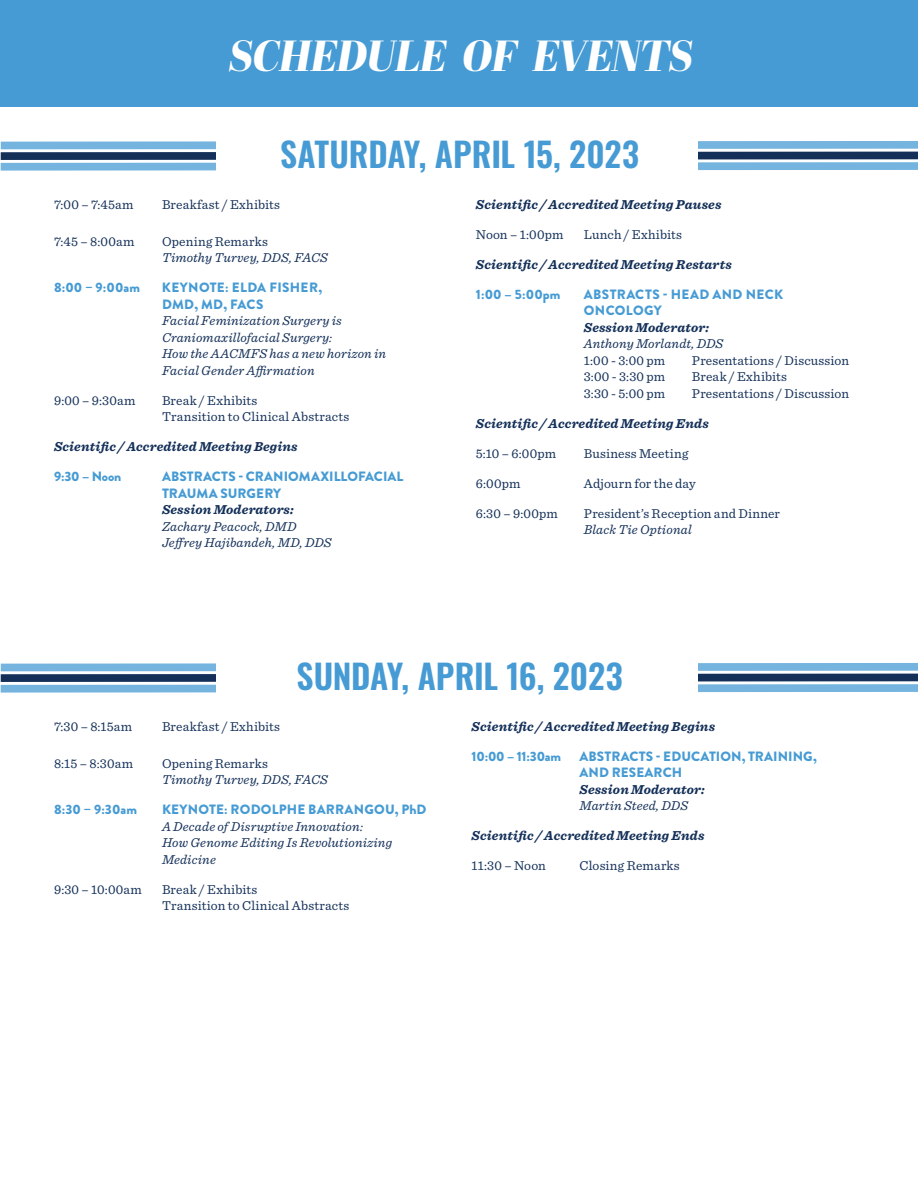
<style>
.page{position:relative;width:918px;height:1188px;background:#fff}
.page>*{position:absolute;margin:0;border:0;box-sizing:border-box;transform-origin:0 0}
.t1{font:italic 43.5px "Abril Fatface";letter-spacing:-.01em;color:#fff}
.t2{font:600 33.75px "Oswald";letter-spacing:-.005em;color:#469bd4}
.t3{font:13.5px/16.5px "Sentinel";letter-spacing:.015em;color:#143059}
.t4{font:italic 13.5px/16.5px "Sentinel";letter-spacing:.015em;color:#143059}
.t5{font:italic 700 13.5px "Sentinel";letter-spacing:.01em;color:#143059}
.t6{font:900 13.5px/16.5px "Brandon Grotesque";letter-spacing:.01em;color:#469bd4}
.t7{font:900 13.5px "Brandon Grotesque";letter-spacing:-.015em;color:#469bd4}
</style>
<div class="page">
<div style="left:0;top:0;width:918px;height:107px;background:#469bd4"></div>
<svg style="left:0;top:141px;width:918px;height:30px"></svg>
<svg style="left:0;top:663px;width:918px;height:30px"></svg>
<h1 class="t1" style="left:229px;top:25px;width:466px">SCHEDULE OF EVENTS</h1>
<h2 class="t2" style="left:280px;top:137px;width:361px">SATURDAY, APRIL 15, 2023</h2>
<p class="t3" style="left:54px;top:195px;width:81px">7:00 – 7:45am</p>
<p class="t3" style="left:162px;top:195px;width:120px">Breakfast / Exhibits</p>
<p class="t3" style="left:54px;top:232px;width:82px">7:45 – 8:00am</p>
<p class="t3" style="left:162px;top:232px;width:107px">Opening Remarks</p>
<p class="t4" style="left:162px;top:249px;width:167px">Timothy Turvey, DDS, FACS</p>
<p class="t6" style="left:54px;top:279px;width:87px">8:00 – 9:00am</p>
<p class="t6" style="left:162px;top:279px;width:162px">KEYNOTE: ELDA FISHER,<br>DMD, MD, FACS</p>
<p class="t4" style="left:162px;top:312px;width:226px">Facial Feminization Surgery is<br>Craniomaxillofacial Surgery:<br>How the AACMFS has a new horizon in<br>Facial Gender Affirmation</p>
<p class="t3" style="left:54px;top:391px;width:83px">9:00 – 9:30am</p>
<p class="t3" style="left:162px;top:391px;width:189px">Break / Exhibits<br>Transition to Clinical Abstracts</p>
<p class="t5" style="left:54px;top:436px;width:245px">Scientific / Accredited Meeting Begins</p>
<p class="t6" style="left:54px;top:468px;width:69px">9:30 – Noon</p>
<p class="t6" style="left:162px;top:468px;width:243px">ABSTRACTS - CRANIOMAXILLOFACIAL<br>TRAUMA SURGERY</p>
<p class="t5" style="left:162px;top:499px;width:133px">Session Moderators:</p>
<p class="t4" style="left:162px;top:517px;width:171px">Zachary Peacock, DMD<br>Jeffrey Hajibandeh, MD, DDS</p>
<p class="t5" style="left:476px;top:194px;width:247px">Scientific / Accredited Meeting Pauses</p>
<p class="t3" style="left:476px;top:225px;width:89px">Noon – 1:00pm</p>
<p class="t3" style="left:584px;top:225px;width:100px">Lunch / Exhibits</p>
<p class="t5" style="left:476px;top:254px;width:257px">Scientific / Accredited Meeting Restarts</p>
<p class="t6" style="left:476px;top:286px;width:86px">1:00 – 5:00pm</p>
<p class="t6" style="left:584px;top:286px;width:201px">ABSTRACTS - HEAD AND NECK<br>ONCOLOGY</p>
<p class="t5" style="left:584px;top:317px;width:127px">Session Moderator:</p>
<p class="t4" style="left:584px;top:335px;width:141px">Anthony Morlandt, DDS</p>
<p class="t3" style="left:584px;top:351px;width:83px">1:00 - 3:00 pm</p>
<p class="t3" style="left:692px;top:351px;width:159px">Presentations / Discussion</p>
<p class="t3" style="left:584px;top:368px;width:83px">3:00 - 3:30 pm</p>
<p class="t3" style="left:692px;top:368px;width:97px">Break / Exhibits</p>
<p class="t3" style="left:584px;top:384px;width:83px">3:30 - 5:00 pm</p>
<p class="t3" style="left:692px;top:384px;width:159px">Presentations / Discussion</p>
<p class="t5" style="left:476px;top:413px;width:234px">Scientific / Accredited Meeting Ends</p>
<p class="t3" style="left:476px;top:444px;width:82px">5:10 – 6:00pm</p>
<p class="t3" style="left:584px;top:444px;width:106px">Business Meeting</p>
<p class="t3" style="left:476px;top:474px;width:46px">6:00pm</p>
<p class="t3" style="left:584px;top:474px;width:113px">Adjourn for the day</p>
<p class="t3" style="left:476px;top:504px;width:83px">6:30 – 9:00pm</p>
<p class="t3" style="left:584px;top:504px;width:198px">President’s Reception and Dinner</p>
<p class="t4" style="left:584px;top:521px;width:109px">Black Tie Optional</p>
<h2 class="t2" style="left:297px;top:659px;width:328px">SUNDAY, APRIL 16, 2023</h2>
<p class="t3" style="left:54px;top:717px;width:80px">7:30 – 8:15am</p>
<p class="t3" style="left:162px;top:717px;width:120px">Breakfast / Exhibits</p>
<p class="t3" style="left:54px;top:754px;width:81px">8:15 – 8:30am</p>
<p class="t3" style="left:162px;top:754px;width:107px">Opening Remarks</p>
<p class="t4" style="left:162px;top:770px;width:167px">Timothy Turvey, DDS, FACS</p>
<p class="t6" style="left:54px;top:801px;width:84px">8:30 – 9:30am</p>
<p class="t6" style="left:162px;top:801px;width:266px">KEYNOTE: RODOLPHE BARRANGOU, PhD</p>
<p class="t4" style="left:162px;top:817px;width:232px">A Decade of Disruptive Innovation:<br>How Genome Editing Is Revolutionizing<br>Medicine</p>
<p class="t3" style="left:54px;top:880px;width:89px">9:30 – 10:00am</p>
<p class="t3" style="left:162px;top:880px;width:189px">Break / Exhibits<br>Transition to Clinical Abstracts</p>
<p class="t5" style="left:472px;top:716px;width:245px">Scientific / Accredited Meeting Begins</p>
<p class="t7" style="left:472px;top:747px;width:91px">10:00 – 11:30am</p>
<p class="t6" style="left:580px;top:748px;width:239px">ABSTRACTS - EDUCATION, TRAINING,<br>AND RESEARCH</p>
<p class="t5" style="left:580px;top:779px;width:127px">Session Moderator:</p>
<p class="t4" style="left:580px;top:797px;width:110px">Martin Steed, DDS</p>
<p class="t5" style="left:472px;top:825px;width:234px">Scientific / Accredited Meeting Ends</p>
<p class="t3" style="left:472px;top:857px;width:76px">11:30 – Noon</p>
<p class="t3" style="left:580px;top:857px;width:102px">Closing Remarks</p>
</div>
